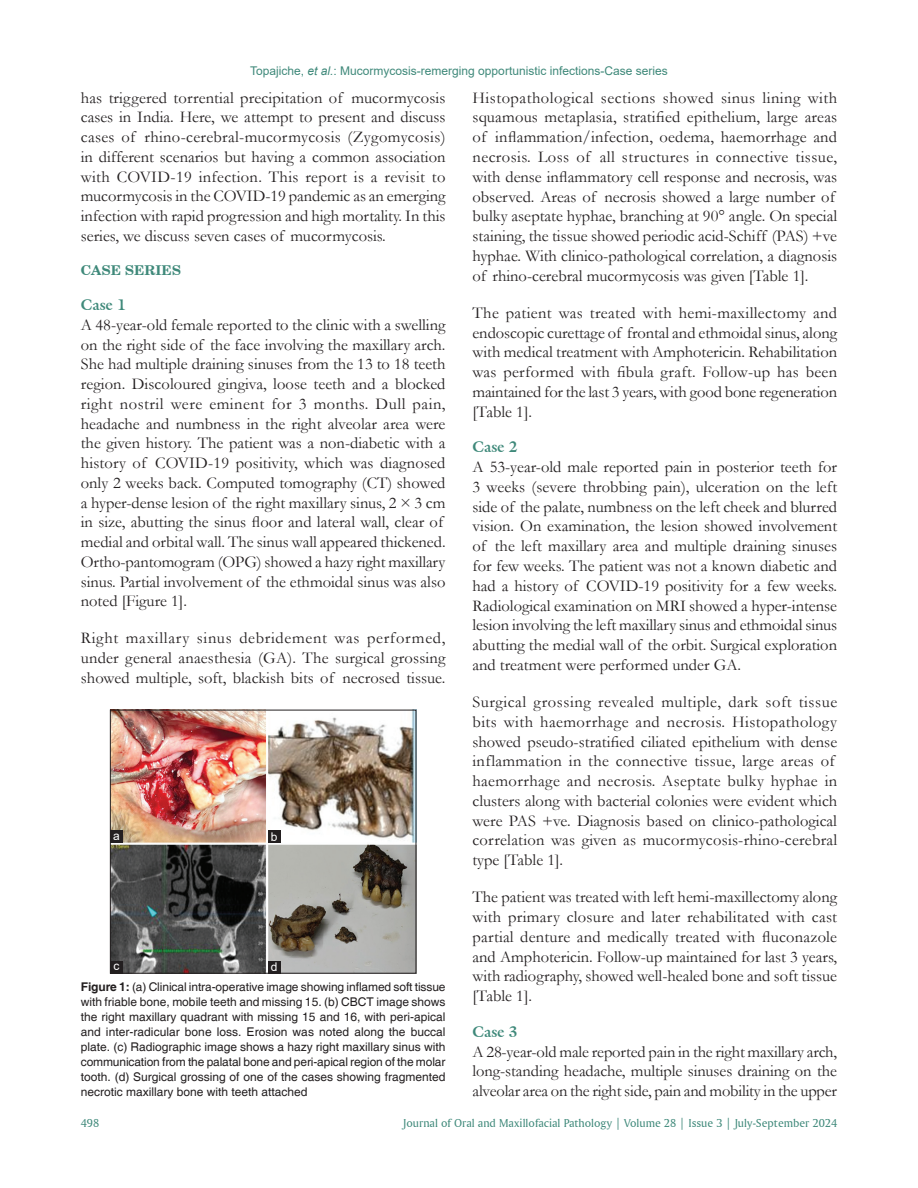
<style>
.page{position:relative;width:918px;height:1188px;background:#fff}
.page>*{position:absolute;margin:0;border:0;box-sizing:border-box;transform-origin:0 0}
.TX{font:16.5px/19.8px "Garamond";color:#231f20;text-align:justify}
.t1{font:700 15px "Galliard IT Cby BT";color:#3f897a}
.t2{font:700 13.5px "Century Schoolbook BT";color:#3f897a}
.FGC{font:12px/15px "Helvetica";color:#231f20;text-align:justify}
.t3{font:12px "Amerigo BT Roman A";color:#3f897a}
.t4{font:12px "Arial";color:#3f897a}
.LABEL{font:12px "Arial";color:#fff}
.s1{font-style:italic}
.s2{font-weight:700}
</style>
<div class="page">
<img style="left:112px;top:712px;width:302px;height:259px">
<div style="left:110px;top:710px;width:306px;height:263px;border:1px solid #231f20"></div>
<div style="left:268px;top:961px;width:13px;height:12px;background:#231f20"></div>
<div style="left:110px;top:961px;width:13px;height:12px;background:#231f20"></div>
<div style="left:268px;top:830px;width:13px;height:13px;background:#231f20"></div>
<div style="left:110px;top:830px;width:13px;height:13px;background:#231f20"></div>
<p class="t4" style="left:250px;top:62px;width:419px">Topajiche, <span class="s1">et al.</span>: Mucormycosis-remerging opportunistic infections-Case series</p>
<p class="TX" style="left:81px;top:87px;width:366px">has triggered torrential precipitation of mucormycosis cases in India. Here, we attempt to present and discuss cases of rhino‑cerebral‑mucormycosis (Zygomycosis) in different scenarios but having a common association with COVID‑19 infection. This report is a revisit to mucormycosis in the COVID‑19 pandemic as an emerging infection with rapid progression and high mortality. In this series, we discuss seven cases of mucormycosis.</p>
<h1 class="t2" style="left:81px;top:262px;width:102px">CASE SERIES</h1>
<h2 class="t1" style="left:81px;top:295px;width:47px">Case 1</h2>
<p class="TX" style="left:81px;top:314px;width:366px;text-align:left">A 48‑year‑old female reported to the clinic with a swelling on the right side of the face involving the maxillary arch.<br>She had multiple draining sinuses from the 13 to 18 teeth region. Discoloured gingiva, loose teeth and a blocked right nostril were eminent for 3 months. Dull pain, headache and numbness in the right alveolar area were the given history. The patient was a non‑diabetic with a history of COVID‑19 positivity, which was diagnosed only 2 weeks back. Computed tomography (CT) showed a hyper‑dense lesion of the right maxillary sinus, 2 × 3 cm in size, abutting the sinus floor and lateral wall, clear of medial and orbital wall. The sinus wall appeared thickened.<br>Ortho‑pantomogram (OPG) showed a hazy right maxillary sinus. Partial involvement of the ethmoidal sinus was also noted [Figure 1].</p>
<p class="TX" style="left:81px;top:628px;width:366px">Right maxillary sinus debridement was performed, under general anaesthesia (GA). The surgical grossing showed multiple, soft, blackish bits of necrosed tissue.</p>
<p class="LABEL" style="left:113px;top:827px;width:8px">a</p>
<p class="LABEL" style="left:271px;top:828px;width:8px">b</p>
<p class="LABEL" style="left:114px;top:958px;width:7px">c</p>
<p class="LABEL" style="left:271px;top:959px;width:8px">d</p>
<p class="FGC" style="left:81px;top:980px;width:366px"><span class="s2">Figure 1:</span> (a) Clinical intra‑operative image showing inflamed soft tissue with friable bone, mobile teeth and missing 15. (b) CBCT image shows the right maxillary quadrant with missing 15 and 16, with peri‑apical and inter‑radicular bone loss. Erosion was noted along the buccal plate. (c) Radiographic image shows a hazy right maxillary sinus with communication from the palatal bone and peri‑apical region of the molar tooth. (d) Surgical grossing of one of the cases showing fragmented necrotic maxillary bone with teeth attached</p>
<p class="TX" style="left:472px;top:87px;width:366px;text-align:left">Histopathological sections showed sinus lining with squamous metaplasia, stratified epithelium, large areas of inflammation/infection, oedema, haemorrhage and necrosis. Loss of all structures in connective tissue, with dense inflammatory cell response and necrosis, was observed. Areas of necrosis showed a large number of bulky aseptate hyphae, branching at 90° angle. On special staining, the tissue showed periodic acid‑Schiff (PAS) +ve hyphae. With clinico‑pathological correlation, a diagnosis of rhino‑cerebral mucormycosis was given [Table 1].</p>
<p class="TX" style="left:472px;top:302px;width:366px">The patient was treated with hemi‑maxillectomy and endoscopic curettage of frontal and ethmoidal sinus, along with medical treatment with Amphotericin. Rehabilitation was performed with fibula graft. Follow‑up has been maintained for the last 3 years, with good bone regeneration [Table 1].</p>
<h2 class="t1" style="left:472px;top:437px;width:47px">Case 2</h2>
<p class="TX" style="left:472px;top:457px;width:366px">A 53‑year‑old male reported pain in posterior teeth for 3 weeks (severe throbbing pain), ulceration on the left side of the palate, numbness on the left cheek and blurred vision. On examination, the lesion showed involvement of the left maxillary area and multiple draining sinuses for few weeks. The patient was not a known diabetic and had a history of COVID‑19 positivity for a few weeks.<br>Radiological examination on MRI showed a hyper‑intense lesion involving the left maxillary sinus and ethmoidal sinus abutting the medial wall of the orbit. Surgical exploration and treatment were performed under GA.</p>
<p class="TX" style="left:472px;top:691px;width:366px;text-align:left">Surgical grossing revealed multiple, dark soft tissue bits with haemorrhage and necrosis. Histopathology showed pseudo‑stratified ciliated epithelium with dense inflammation in the connective tissue, large areas of haemorrhage and necrosis. Aseptate bulky hyphae in clusters along with bacterial colonies were evident which were PAS +ve. Diagnosis based on clinico‑pathological correlation was given as mucormycosis‑rhino‑cerebral type [Table 1].</p>
<p class="TX" style="left:472px;top:887px;width:366px">The patient was treated with left hemi‑maxillectomy along with primary closure and later rehabilitated with cast partial denture and medically treated with fluconazole and Amphotericin. Follow‑up maintained for last 3 years, with radiography, showed well‑healed bone and soft tissue [Table 1].</p>
<h2 class="t1" style="left:472px;top:1022px;width:47px">Case 3</h2>
<p class="TX" style="left:472px;top:1041px;width:366px">A 28‑year‑old male reported pain in the right maxillary arch, long‑standing headache, multiple sinuses draining on the alveolar area on the right side, pain and mobility in the upper</p>
<p class="t3" style="left:81px;top:1116px;width:20px">498</p>
<p class="t3" style="left:403px;top:1116px;width:436px">Journal of Oral and Maxillofacial Pathology | Volume 28 | Issue 3 | July-September 2024</p>
</div>
